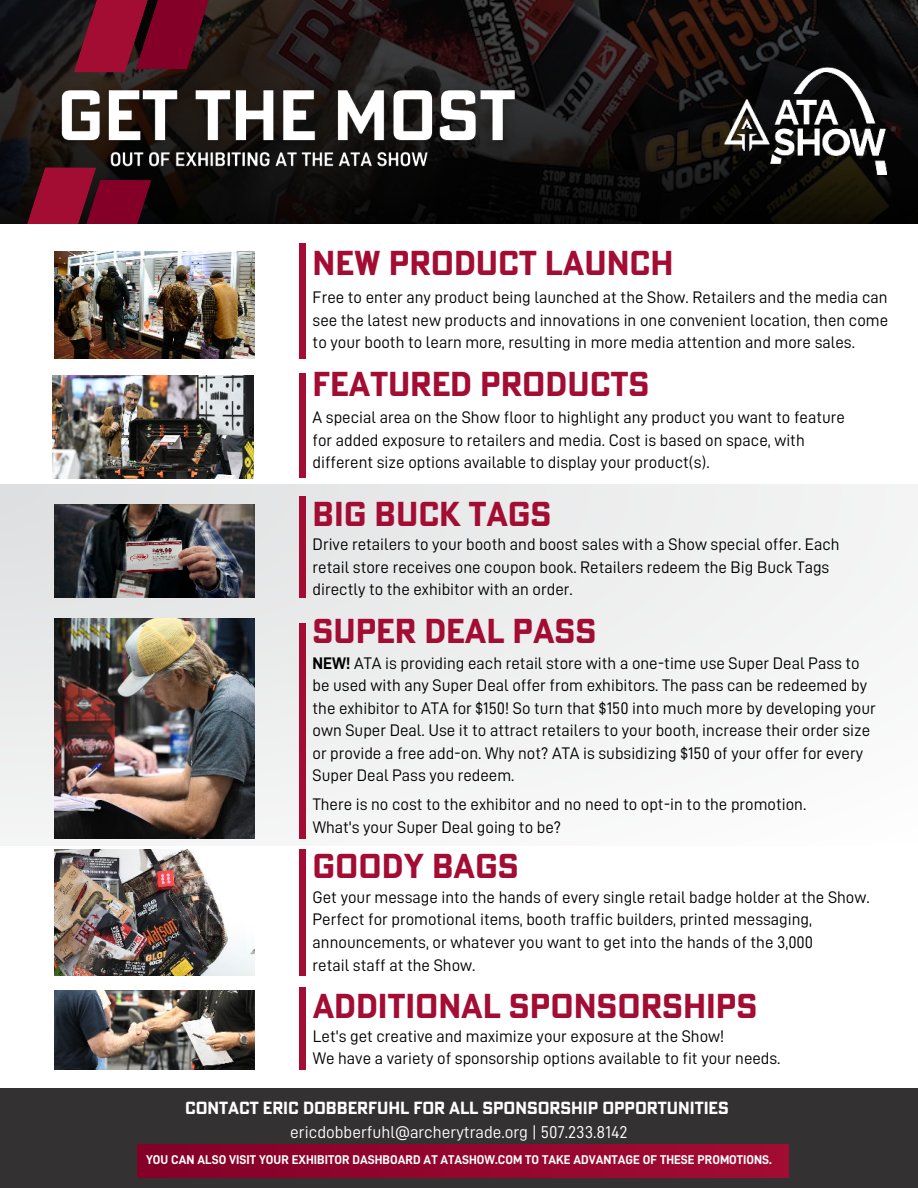
<style>
.page{position:relative;width:918px;height:1188px;background:#fff}
.page>*{position:absolute;margin:0;border:0;box-sizing:border-box;transform-origin:0 0}
.t1{font:700 33.75px "Poster Gothic ATF";color:#a30c33}
.t2{font:700 17.25px "Poster Gothic ATF";color:#fff}
.t3{font:17.25px "D DIN";color:#fff}
.t4{font:16.8px/22.6px "D DIN";color:#000}
.t5{font:12.75px "D DIN Bold";color:#fff}
.s1{font-family:"D DIN Bold"}
</style>
<div class="page">
<img style="left:0;top:0;width:918px;height:224px">
<div style="left:0;top:1089px;width:918px;height:99px;background:#333132"></div>
<svg style="left:74px;top:0;width:155px;height:72px"></svg>
<svg style="left:3px;top:168px;width:148px;height:56px"></svg>
<img style="left:52px;top:376px;width:202px;height:102px">
<div style="left:0;top:484px;width:918px;height:361px;background:#f1f1f2"></div>
<img style="left:54px;top:504px;width:200px;height:93px">
<div style="left:299px;top:496px;width:7px;height:102px;background:#a30c33"></div>
<div style="left:299px;top:849px;width:7px;height:87px;background:#a30c33"></div>
<div style="left:299px;top:623px;width:7px;height:216px;background:#a30c33"></div>
<img style="left:54px;top:618px;width:200px;height:221px">
<div style="left:299px;top:373px;width:7px;height:105px;background:#a30c33"></div>
<img style="left:54px;top:251px;width:200px;height:108px">
<img style="left:45px;top:75px;width:489px;height:85px">
<img style="left:105px;top:145px;width:328px;height:29px">
<img style="left:724px;top:67px;width:162px;height:107px">
<div style="left:299px;top:988px;width:7px;height:82px;background:#a30c33"></div>
<img style="left:54px;top:990px;width:200px;height:80px">
<img style="left:54px;top:849px;width:201px;height:126px">
<div style="left:299px;top:243px;width:7px;height:102px;background:#a30c33"></div>
<div style="left:299px;top:257px;width:7px;height:102px;background:#a30c33"></div>
<div style="left:299px;top:889px;width:7px;height:87px;background:#a30c33"></div>
<div style="left:138px;top:1144px;width:651px;height:33px;background:linear-gradient(to right,#840029,#a30c33)"></div>
<h1 class="t1" style="left:313px;top:241px;width:363px">NEW PRODUCT LAUNCH</h1>
<p class="t4" style="left:313px;top:286px;width:577px;text-align:justify">Free to enter any product being launched at the Show. Retailers and the media can see the latest new products and innovations in one convenient location, then come to your booth to learn more, resulting in more media attention and more sales.</p>
<h1 class="t1" style="left:313px;top:362px;width:338px">FEATURED PRODUCTS</h1>
<p class="t4" style="left:313px;top:405px;width:534px">A special area on the Show floor to highlight any product you want to feature for added exposure to retailers and media. Cost is based on space, with different size options available to display your product(s).</p>
<h1 class="t1" style="left:313px;top:492px;width:240px">BIG BUCK TAGS</h1>
<p class="t4" style="left:313px;top:532px;width:529px">Drive retailers to your booth and boost sales with a Show special offer. Each retail store receives one coupon book. Retailers redeem the Big Buck Tags directly to the exhibitor with an order.</p>
<h1 class="t1" style="left:313px;top:609px;width:285px">SUPER DEAL PASS</h1>
<p class="t4" style="left:313px;top:651px;width:565px"><span class="s1">NEW!</span> ATA is providing each retail store with a one-time use Super Deal Pass to be used with any Super Deal offer from exhibitors. The pass can be redeemed by the exhibitor to ATA for $150! So turn that $150 into much more by developing your own Super Deal. Use it to attract retailers to your booth, increase their order size or provide a free add-on. Why not? ATA is subsidizing $150 of your offer for every Super Deal Pass you redeem.</p>
<p class="t4" style="left:313px;top:793px;width:495px">There is no cost to the exhibitor and no need to opt-in to the promotion.<br>What's your Super Deal going to be?</p>
<h1 class="t1" style="left:313px;top:844px;width:208px">GOODY BAGS</h1>
<p class="t4" style="left:313px;top:885px;width:559px">Get your message into the hands of every single retail badge holder at the Show.<br>Perfect for promotional items, booth traffic builders, printed messaging, announcements, or whatever you want to get into the hands of the 3,000<br>retail staff at the Show.</p>
<h1 class="t1" style="left:313px;top:984px;width:446px">ADDITIONAL SPONSORSHIPS</h1>
<p class="t4" style="left:313px;top:1025px;width:469px">Let's get creative and maximize your exposure at the Show!<br>We have a variety of sponsorship options available to fit your needs.</p>
<p class="t2" style="left:185px;top:1096px;width:545px">CONTACT ERIC DOBBERFUHL FOR ALL SPONSORSHIP OPPORTUNITIES</p>
<p class="t3" style="left:290px;top:1123px;width:339px">ericdobberfuhl@archerytrade.org | 507.233.8142</p>
<p class="t5" style="left:146px;top:1153px;width:627px">YOU CAN ALSO VISIT YOUR EXHIBITOR DASHBOARD AT ATASHOW.COM TO TAKE ADVANTAGE OF THESE PROMOTIONS.</p>
</div>
